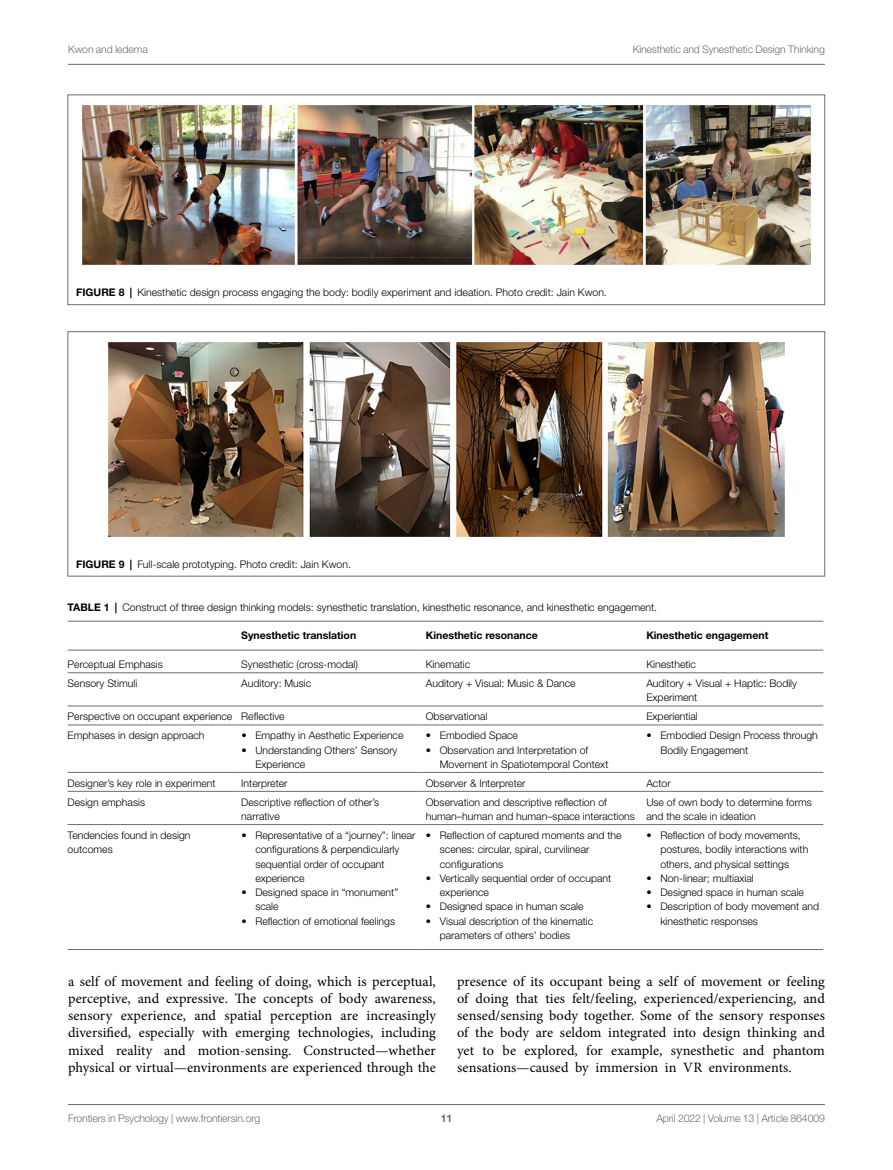
<style>
.page{position:relative;width:893px;height:1170px;background:#fff}
.page>*{position:absolute;margin:0;border:0;box-sizing:border-box;transform-origin:0 0}
.TEXT_FLUSH{font:14.25px/17.2px "Minion Pro";letter-spacing:.005em;color:#000;text-align:justify}
.TB_BL{font:300 10.5px/14.2px "Helvetica Neue LT Std";color:#000}
.TB_TX{font:300 10.5px/14.2px "Helvetica Neue LT Std";color:#000}
.FIG_LEG{font:300 10.5px "Helvetica Neue LT Std";color:#000}
.t1{font:300 10.5px "Helvetica Neue LT Std";letter-spacing:-.015em;color:#6d6e71}
.TT_NO_RULE{font:300 10.5px "Helvetica Neue LT Std";color:#000}
.TB_CH{font:700 10.5px "Helvetica Neue LT Std";color:#000}
.t2{font:700 10.5px "Helvetica Neue LT Std";color:#6d6e71}
.s1{font-weight:700}
</style>
<div class="page">
<hr style="left:68px;top:64px;width:757px;height:1px;background:#6d6e71">
<hr style="left:68px;top:1104px;width:757px;height:1px;background:#6d6e71">
<img style="left:82px;top:103px;width:730px;height:163px">
<div style="left:68px;top:95px;width:757px;height:210px;border:1px solid #6d6e71"></div>
<img style="left:108px;top:342px;width:677px;height:195px">
<div style="left:68px;top:331px;width:757px;height:245px;border:1px solid #6d6e71"></div>
<hr style="left:237px;top:621px;width:184px;height:1px;background:#6d6e71">
<hr style="left:237px;top:649px;width:184px;height:1px;background:#6d6e71">
<hr style="left:421px;top:621px;width:221px;height:1px;background:#6d6e71">
<hr style="left:421px;top:649px;width:221px;height:1px;background:#6d6e71">
<hr style="left:642px;top:621px;width:181px;height:1px;background:#6d6e71">
<hr style="left:642px;top:649px;width:181px;height:1px;background:#6d6e71">
<hr style="left:68px;top:621px;width:169px;height:1px;background:#6d6e71">
<hr style="left:68px;top:649px;width:169px;height:1px;background:#6d6e71">
<hr style="left:68px;top:949px;width:169px;height:1px;background:#6d6e71">
<hr style="left:237px;top:949px;width:184px;height:1px;background:#6d6e71">
<hr style="left:421px;top:949px;width:221px;height:1px;background:#6d6e71">
<hr style="left:642px;top:949px;width:181px;height:1px;background:#6d6e71">
<hr style="left:68px;top:672px;width:169px;height:1px;background:#6d6e71">
<hr style="left:237px;top:672px;width:184px;height:1px;background:#6d6e71">
<hr style="left:421px;top:672px;width:221px;height:1px;background:#6d6e71">
<hr style="left:642px;top:672px;width:181px;height:1px;background:#6d6e71">
<hr style="left:68px;top:705px;width:169px;height:1px;background:#6d6e71">
<hr style="left:237px;top:705px;width:184px;height:1px;background:#6d6e71">
<hr style="left:421px;top:705px;width:221px;height:1px;background:#6d6e71">
<hr style="left:642px;top:705px;width:181px;height:1px;background:#6d6e71">
<hr style="left:68px;top:724px;width:169px;height:1px;background:#6d6e71">
<hr style="left:237px;top:724px;width:184px;height:1px;background:#6d6e71">
<hr style="left:421px;top:724px;width:221px;height:1px;background:#6d6e71">
<hr style="left:642px;top:724px;width:181px;height:1px;background:#6d6e71">
<hr style="left:68px;top:772px;width:169px;height:1px;background:#6d6e71">
<hr style="left:237px;top:772px;width:184px;height:1px;background:#6d6e71">
<hr style="left:421px;top:772px;width:221px;height:1px;background:#6d6e71">
<hr style="left:642px;top:772px;width:181px;height:1px;background:#6d6e71">
<hr style="left:68px;top:824px;width:169px;height:1px;background:#6d6e71">
<hr style="left:237px;top:824px;width:184px;height:1px;background:#6d6e71">
<hr style="left:421px;top:824px;width:221px;height:1px;background:#6d6e71">
<hr style="left:642px;top:824px;width:181px;height:1px;background:#6d6e71">
<hr style="left:68px;top:791px;width:169px;height:1px;background:#6d6e71">
<hr style="left:237px;top:791px;width:184px;height:1px;background:#6d6e71">
<hr style="left:421px;top:791px;width:221px;height:1px;background:#6d6e71">
<hr style="left:642px;top:791px;width:181px;height:1px;background:#6d6e71">
<p class="t1" style="left:68px;top:42px;width:81px">Kwon and Iedema</p>
<p class="t1" style="left:633px;top:42px;width:194px">Kinesthetic and Synesthetic Design Thinking</p>
<p class="FIG_LEG" style="left:76px;top:286px;width:532px"><span class="s1">FIGURE 8 |</span> Kinesthetic design process engaging the body: bodily experiment and ideation. Photo credit: Jain Kwon.</p>
<p class="FIG_LEG" style="left:76px;top:557px;width:276px"><span class="s1">FIGURE 9 |</span> Full-scale prototyping. Photo credit: Jain Kwon.</p>
<p class="TT_NO_RULE" style="left:68px;top:600px;width:591px"><span class="s1">TABLE 1 |</span> Construct of three design thinking models: synesthetic translation, kinesthetic resonance, and kinesthetic engagement.</p>
<p class="TB_CH" style="left:241px;top:629px;width:116px">Synesthetic translation</p>
<p class="TB_CH" style="left:426px;top:629px;width:113px">Kinesthetic resonance</p>
<p class="TB_CH" style="left:646px;top:629px;width:124px">Kinesthetic engagement</p>
<p class="TB_TX" style="left:68px;top:657px;width:97px">Perceptual Emphasis</p>
<p class="TB_TX" style="left:241px;top:657px;width:118px">Synesthetic (cross-modal)</p>
<p class="TB_TX" style="left:426px;top:657px;width:46px">Kinematic</p>
<p class="TB_TX" style="left:646px;top:657px;width:51px">Kinesthetic</p>
<p class="TB_TX" style="left:68px;top:676px;width:71px">Sensory Stimuli</p>
<p class="TB_TX" style="left:241px;top:676px;width:72px">Auditory: Music</p>
<p class="TB_TX" style="left:426px;top:676px;width:151px">Auditory + Visual: Music &amp; Dance</p>
<p class="TB_TX" style="left:646px;top:676px;width:152px">Auditory + Visual + Haptic: Bodily<br>Experiment</p>
<p class="TB_TX" style="left:68px;top:709px;width:166px">Perspective on occupant experience</p>
<p class="TB_TX" style="left:241px;top:709px;width:45px">Reflective</p>
<p class="TB_TX" style="left:426px;top:709px;width:63px">Observational</p>
<p class="TB_TX" style="left:646px;top:709px;width:53px">Experiential</p>
<p class="TB_TX" style="left:68px;top:728px;width:138px">Emphases in design approach</p>
<p class="TB_BL" style="left:241px;top:728px;width:164px">• Empathy in Aesthetic Experience</p>
<p class="TB_BL" style="left:255px;top:742px;width:144px;text-indent:-14px">• Understanding Others’ Sensory<br>Experience</p>
<p class="TB_BL" style="left:426px;top:728px;width:94px">• Embodied Space</p>
<p class="TB_BL" style="left:440px;top:742px;width:170px;text-indent:-14px">• Observation and Interpretation of<br>Movement in Spatiotemporal Context</p>
<p class="TB_BL" style="left:660px;top:728px;width:159px;text-indent:-14px">• Embodied Design Process through<br>Bodily Engagement</p>
<p class="TB_TX" style="left:68px;top:775px;width:150px">Designer’s key role in experiment</p>
<p class="TB_TX" style="left:241px;top:775px;width:48px">Interpreter</p>
<p class="TB_TX" style="left:426px;top:775px;width:101px">Observer &amp; Interpreter</p>
<p class="TB_TX" style="left:646px;top:775px;width:26px">Actor</p>
<p class="TB_TX" style="left:68px;top:794px;width:79px">Design emphasis</p>
<p class="TB_TX" style="left:241px;top:794px;width:139px">Descriptive reflection of other’s narrative</p>
<p class="TB_TX" style="left:426px;top:794px;width:211px">Observation and descriptive reflection of human–human and human–space interactions</p>
<p class="TB_TX" style="left:646px;top:794px;width:167px">Use of own body to determine forms and the scale in ideation</p>
<p class="TB_TX" style="left:68px;top:827px;width:124px">Tendencies found in design outcomes</p>
<p class="TB_BL" style="left:255px;top:827px;width:162px;text-indent:-14px">• Representative of a “journey”: linear configurations &amp; perpendicularly sequential order of occupant experience</p>
<p class="TB_BL" style="left:255px;top:884px;width:144px;text-indent:-14px">• Designed space in “monument” scale</p>
<p class="TB_BL" style="left:241px;top:913px;width:155px">• Reflection of emotional feelings</p>
<p class="TB_BL" style="left:440px;top:827px;width:183px;text-indent:-14px">• Reflection of captured moments and the scenes: circular, spiral, curvilinear configurations</p>
<p class="TB_BL" style="left:440px;top:870px;width:173px;text-indent:-14px">• Vertically sequential order of occupant experience</p>
<p class="TB_BL" style="left:426px;top:899px;width:159px">• Designed space in human scale</p>
<p class="TB_BL" style="left:440px;top:913px;width:155px;text-indent:-14px">• Visual description of the kinematic parameters of others’ bodies</p>
<p class="TB_BL" style="left:660px;top:827px;width:149px;text-indent:-14px">• Reflection of body movements, postures, bodily interactions with others, and physical settings</p>
<p class="TB_BL" style="left:646px;top:870px;width:109px">• Non-linear; multiaxial</p>
<p class="TB_BL" style="left:646px;top:884px;width:159px">• Designed space in human scale</p>
<p class="TB_BL" style="left:660px;top:899px;width:160px;text-indent:-14px">• Description of body movement and kinesthetic responses</p>
<p class="TEXT_FLUSH" style="left:68px;top:972px;width:369px">a self of movement and feeling of doing, which is perceptual, perceptive, and expressive. The concepts of body awareness, sensory experience, and spatial perception are increasingly diversified, especially with emerging technologies, including mixed reality and motion-sensing. Constructed—whether physical or virtual—environments are experienced through the</p>
<p class="TEXT_FLUSH" style="left:457px;top:972px;width:369px">presence of its occupant being a self of movement or feeling of doing that ties felt/feeling, experienced/experiencing, and sensed/sensing body together. Some of the sensory responses of the body are seldom integrated into design thinking and yet to be explored, for example, synesthetic and phantom sensations—caused by immersion in VR environments.</p>
<p class="t1" style="left:68px;top:1111px;width:194px">Frontiers in Psychology | www.frontiersin.org</p>
<p class="t2" style="left:441px;top:1111px;width:13px">11</p>
<p class="t1" style="left:656px;top:1111px;width:170px">April 2022 | Volume 13 | Article 864009</p>
</div>
